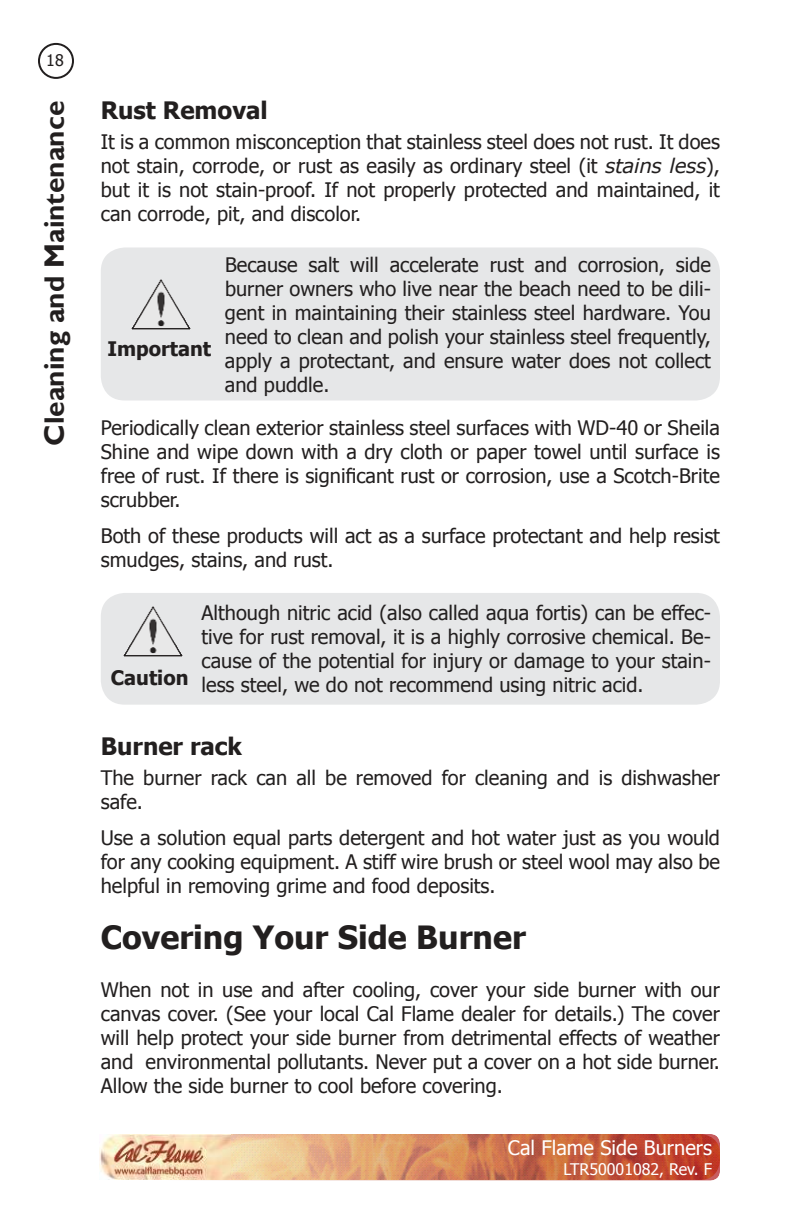
<style>
.page{position:relative;width:792px;height:1224px;background:#fff}
.page>*{position:absolute;margin:0;border:0;box-sizing:border-box;transform-origin:0 0}
.t1{font:700 32px "Tahoma";color:#221f1f}
.t2{font:700 28px "Gill Sans";color:#221f1f}
.t3{font:700 24px "Tahoma";color:#221f1f}
.t4{font:20px/24px "Tahoma";color:#221f1f;text-align:justify}
.t5{font:20px "Tahoma";color:#fff}
.t6{font:700 20px "Tahoma";color:#221f1f}
.t7{font:16px "Tahoma";color:#fff}
.t8{font:16px "Tahoma";color:#221f1f}
.s1{font-family:"Verdana";font-style:italic}
</style>
<div class="page">
<div style="left:38px;top:43px;width:36px;height:36px;border:2px solid #221f1f;border-radius:50%"></div>
<img style="left:36px;top:1134px;width:684px;height:47px;border-radius:10px">
<img style="left:99px;top:1134px;width:131px;height:45px">
<div style="left:101px;top:247px;width:619px;height:153px;background:#e6e7e8;border-radius:24px"></div>
<img style="left:131px;top:279px;width:60px;height:50px">
<div style="left:101px;top:593px;width:619px;height:112px;background:#e6e7e8;border-radius:24px"></div>
<img style="left:123px;top:606px;width:60px;height:50px">
<p class="t8" style="left:46px;top:54px;width:19px">18</p>
<h2 class="t2" style="left:43px;top:446px;width:347px;rotate:-90deg">Cleaning and Maintenance</h2>
<p class="t3" style="left:101px;top:101px;width:169px">Rust Removal</p>
<p class="t4" style="left:101px;top:132px;width:621px">It is a common misconception that stainless steel does not rust. It does not stain, corrode, or rust as easily as ordinary steel (it <span class="s1">stains less</span>), but it is not stain-proof. If not properly protected and maintained, it can corrode, pit, and discolor.</p>
<p class="t4" style="left:225px;top:254px;width:488px">Because salt will accelerate rust and corrosion, side burner owners who live near the beach need to be dili&shy;gent in maintaining their stainless steel hardware. You need to clean and polish your stainless steel frequently, apply a protectant, and ensure water does not collect and puddle.</p>
<p class="t4" style="left:101px;top:417px;width:621px">Periodically clean exterior stainless steel surfaces with WD-40 or Sheila Shine and wipe down with a dry cloth or paper towel until surface is free of rust. If there is significant rust or corrosion, use a Scotch-Brite scrubber.</p>
<p class="t4" style="left:101px;top:525px;width:621px">Both of these products will act as a surface protectant and help resist smudges, stains, and rust.</p>
<p class="t6" style="left:107px;top:341px;width:105px">Important</p>
<p class="t6" style="left:111px;top:669px;width:79px">Caution</p>
<p class="t4" style="left:202px;top:602px;width:511px">Although nitric acid (also called aqua fortis) can be effec&shy;tive for rust removal, it is a highly corrosive chemical. Be&shy;cause of the potential for injury or damage to your stain&shy;less steel, we do not recommend using nitric acid.</p>
<p class="t3" style="left:101px;top:737px;width:143px">Burner rack</p>
<p class="t4" style="left:101px;top:767px;width:621px">The burner rack can all be removed for cleaning and is dishwasher safe.</p>
<p class="t4" style="left:101px;top:827px;width:621px">Use a solution equal parts detergent and hot water just as you would for any cooking equipment. A stiff wire brush or steel wool may also be helpful in removing grime and food deposits.</p>
<h1 class="t1" style="left:101px;top:925px;width:427px">Covering Your Side Burner</h1>
<p class="t4" style="left:101px;top:980px;width:621px">When not in use and after cooling, cover your side burner with our canvas cover. (See your local Cal Flame dealer for details.) The cover will help protect your side burner from detrimental effects of weather and environmental pollutants. Never put a cover on a hot side burner.<br>Allow the side burner to cool before covering.</p>
<p class="t5" style="left:508px;top:1140px;width:205px">Cal Flame Side Burners</p>
<p class="t7" style="left:563px;top:1163px;width:150px">LTR50001082, Rev. F</p>
</div>
